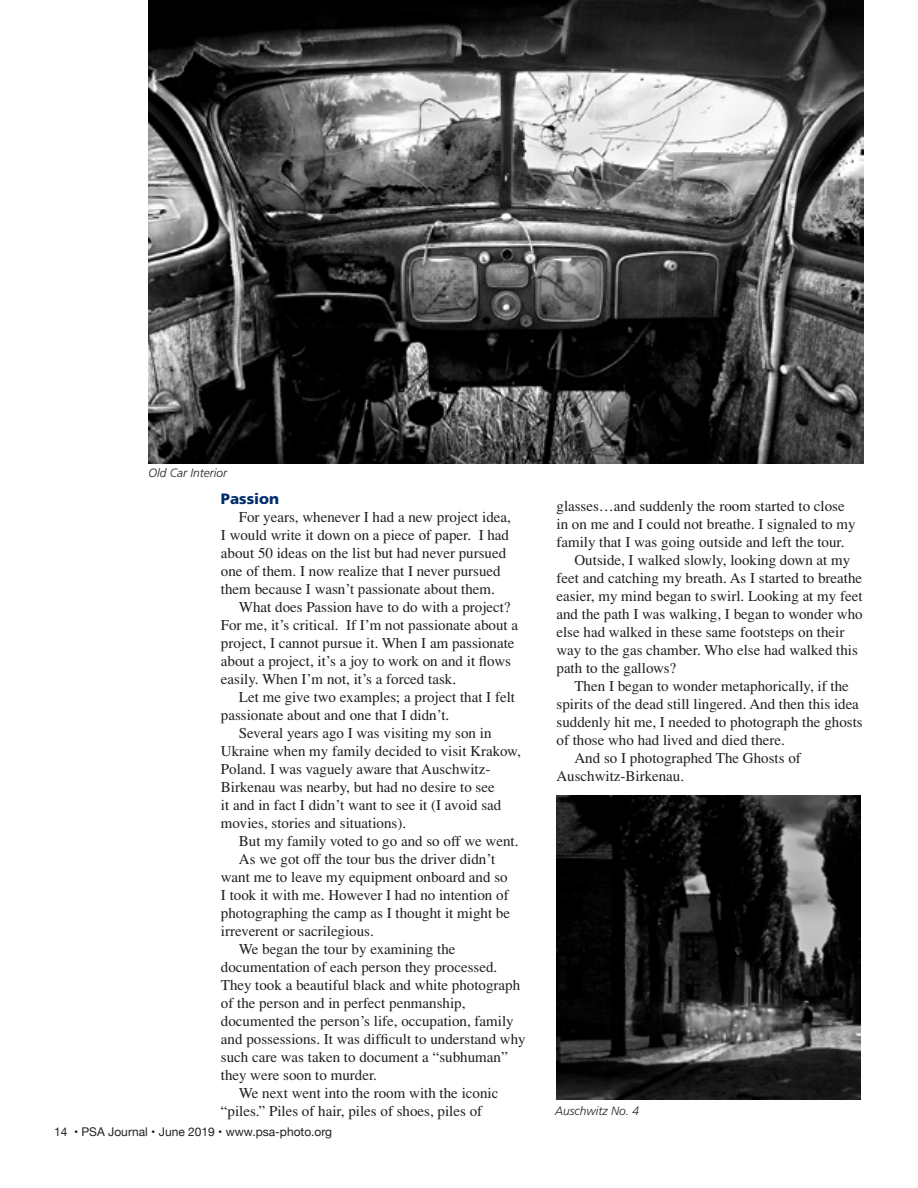
<style>
.page{position:relative;width:918px;height:1188px;background:#fff}
.page>*{position:absolute;margin:0;border:0;box-sizing:border-box;transform-origin:0 0}
.t1{font:15px/18px "Times";color:#231f20}
.Heading_2{font:900 15px "Frutiger";color:#002d6a}
.t2{font:12px "Helvetica Neue";color:#231f20}
.t3{font:italic 300 12px "Frutiger";color:#231f20}
</style>
<div class="page">
<img style="left:148px;top:0;width:716px;height:464px">
<img style="left:556px;top:795px;width:305px;height:305px">
<p class="t3" style="left:148px;top:466px;width:80px">Old Car Interior</p>
<p class="Heading_2" style="left:221px;top:490px;width:60px">Passion</p>
<p class="t1" style="left:221px;top:508px;width:292px;text-indent:18px">For years, whenever I had a new project idea, I would write it down on a piece of paper. I had about 50 ideas on the list but had never pursued one of them. I now realize that I never pursued them because I wasn’t passionate about them.</p>
<p class="t1" style="left:221px;top:598px;width:299px;text-indent:18px">What does Passion have to do with a project?<br>For me, it’s critical. If I’m not passionate about a project, I cannot pursue it. When I am passionate about a project, it’s a joy to work on and it flows easily. When I’m not, it’s a forced task.</p>
<p class="t1" style="left:221px;top:688px;width:296px;text-indent:18px">Let me give two examples; a project that I felt passionate about and one that I didn’t.</p>
<p class="t1" style="left:221px;top:724px;width:301px;text-indent:18px">Several years ago I was visiting my son in Ukraine when my family decided to visit Krakow, Poland. I was vaguely aware that Auschwitz-Birkenau was nearby, but had no desire to see<br>it and in fact I didn’t want to see it (I avoid sad movies, stories and situations).</p>
<p class="t1" style="left:239px;top:832px;width:281px">But my family voted to go and so off we went.</p>
<p class="t1" style="left:221px;top:850px;width:291px;text-indent:18px">As we got off the tour bus the driver didn’t want me to leave my equipment onboard and so I took it with me. However I had no intention of photographing the camp as I thought it might be irreverent or sacrilegious.</p>
<p class="t1" style="left:221px;top:940px;width:306px;text-indent:18px">We began the tour by examining the documentation of each person they processed.<br>They took a beautiful black and white photograph of the person and in perfect penmanship, documented the person’s life, occupation, family and possessions. It was difficult to understand why such care was taken to document a “subhuman” they were soon to murder.</p>
<p class="t1" style="left:221px;top:1084px;width:279px;text-indent:18px">We next went into the room with the iconic “piles.” Piles of hair, piles of shoes, piles of</p>
<p class="t2" style="left:54px;top:1124px;width:280px">14 • PSA Journal • June 2019 • www.psa-photo.org</p>
<p class="t1" style="left:556px;top:497px;width:301px">glasses…and suddenly the room started to close in on me and I could not breathe. I signaled to my family that I was going outside and left the tour.</p>
<p class="t1" style="left:556px;top:551px;width:308px;text-indent:18px">Outside, I walked slowly, looking down at my feet and catching my breath. As I started to breathe easier, my mind began to swirl. Looking at my feet and the path I was walking, I began to wonder who else had walked in these same footsteps on their way to the gas chamber. Who else had walked this path to the gallows?</p>
<p class="t1" style="left:556px;top:677px;width:308px;text-indent:18px">Then I began to wonder metaphorically, if the spirits of the dead still lingered. And then this idea suddenly hit me, I needed to photograph the ghosts of those who had lived and died there.</p>
<p class="t1" style="left:556px;top:749px;width:246px;text-indent:18px">And so I photographed The Ghosts of<br>Auschwitz-Birkenau.</p>
<p class="t3" style="left:555px;top:1104px;width:86px">Auschwitz No. 4</p>
</div>
